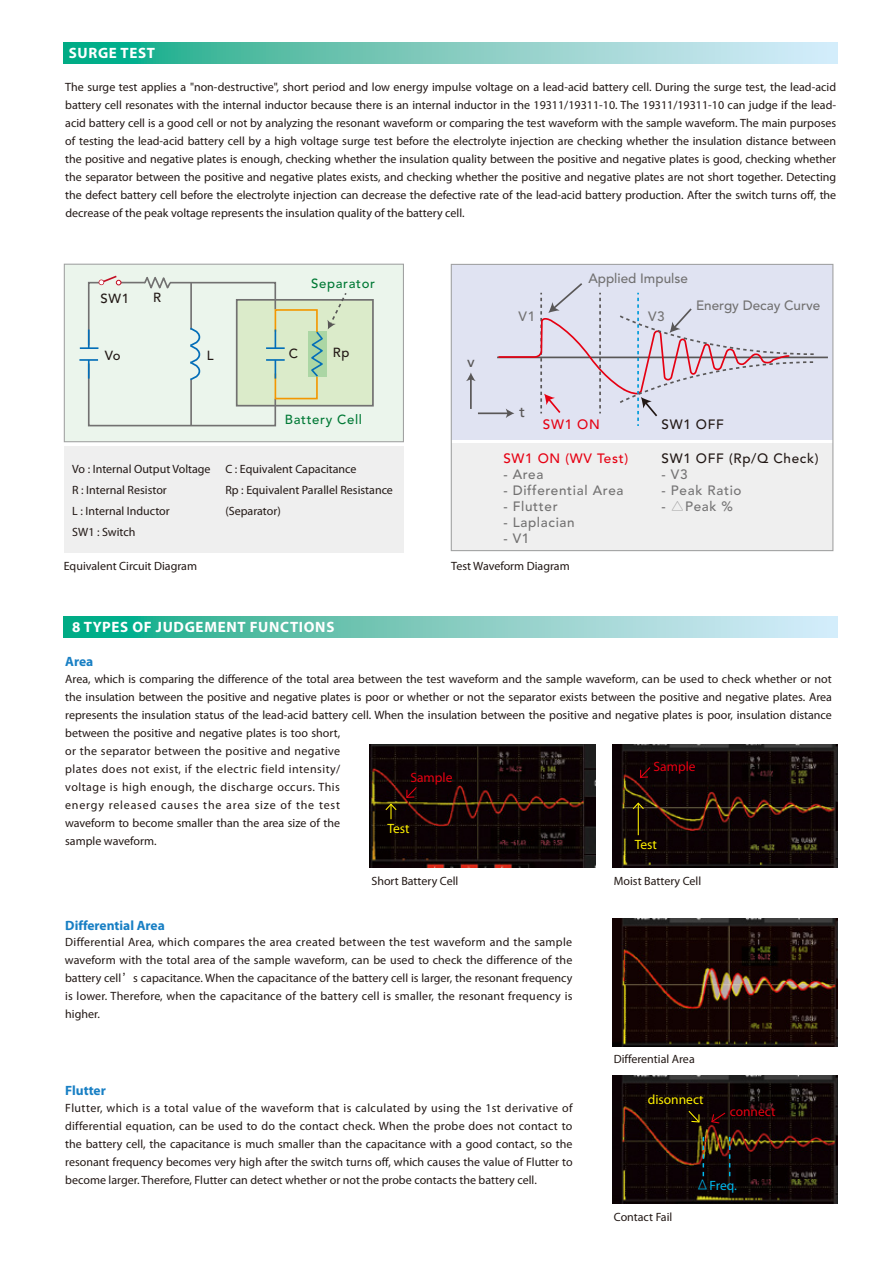
<style>
.page{position:relative;width:893px;height:1263px;background:#fff}
.page>*{position:absolute;margin:0;border:0;box-sizing:border-box;transform-origin:0 0}
.t1{font:500 15.15px "Avenir";color:#595757}
.t2{font:700 15px "Myriad Pro";letter-spacing:.045em;color:#fff}
.t3{font:500 13.5px "Avenir";letter-spacing:.05em;color:#727171}
.t4{font:500 13.5px "Avenir";color:#727171}
.t5{font:700 13.5px "Myriad Pro";color:#187fc4}
.t6{font:500 13.5px "Avenir";letter-spacing:.05em;color:#221815}
.t7{font:500 13.5px "Avenir";letter-spacing:.05em;color:#747374}
.t8{font:13.5px "Myriad Pro";color:#e60012}
.t9{font:500 13.5px "Avenir";letter-spacing:.05em;color:#e60012}
.t10{font:13.5px "Myriad Pro";color:#fff100}
.t11{font:13.5px "Myriad Pro";color:#00b8ee}
.t12{font:500 13.2px "Avenir";letter-spacing:.05em;color:#007935}
.t13{font:500 13.2px "Avenir";letter-spacing:.05em;color:#221815}
.t14{font:12px/18px "Myriad Pro";color:#221815;text-align:justify}
.s1{font-family:"AR Hei B5"}
.s2{font-family:"AR Hei B5";font-weight:500}
</style>
<div class="page">
<svg style="left:64px;top:43px;width:774px;height:21px;background:#7acbbf"></svg>
<svg style="left:64px;top:617px;width:774px;height:21px;background:#7acbbf"></svg>
<div style="left:64px;top:264px;width:340px;height:178px;background:#ebf5ec;border:1px solid #9fa0a0"></div>
<div style="left:237px;top:300px;width:136px;height:106px;background:#dbebca"></div>
<div style="left:236px;top:299px;width:138px;height:108px;border:2px solid #727171"></div>
<svg style="left:79px;top:275px;width:269px;height:152px"></svg>
<div style="left:64px;top:446px;width:163px;height:107px;background:#efefef"></div>
<div style="left:217px;top:446px;width:187px;height:107px;background:#efefef"></div>
<div style="left:451px;top:443px;width:382px;height:108px;background:#efefef"></div>
<div style="left:451px;top:264px;width:382px;height:176px;background:#e0e3f2"></div>
<hr style="left:497px;top:357px;width:331px;height:1px;background:#595757">
<hr style="left:470px;top:379px;width:2px;height:30px;background:#595757">
<svg style="left:466px;top:372px;width:10px;height:9px"></svg>
<hr style="left:478px;top:412px;width:30px;height:2px;background:#595757">
<svg style="left:497px;top:283px;width:321px;height:143px"></svg>
<div style="left:451px;top:264px;width:382px;height:287px;border:1px solid #9fa0a0"></div>
<img style="left:370px;top:744px;width:225px;height:123px">
<img style="left:612px;top:744px;width:226px;height:123px">
<img style="left:612px;top:918px;width:226px;height:128px">
<svg style="left:384px;top:803px;width:14px;height:16px"></svg>
<svg style="left:405px;top:786px;width:13px;height:13px"></svg>
<svg style="left:639px;top:766px;width:12px;height:13px"></svg>
<hr style="left:638px;top:803px;width:1px;height:32px;background:#fff100">
<svg style="left:632px;top:802px;width:13px;height:8px"></svg>
<img style="left:612px;top:1076px;width:226px;height:127px">
<svg style="left:710px;top:1111px;width:16px;height:13px"></svg>
<svg style="left:687px;top:1109px;width:13px;height:14px"></svg>
<svg style="left:703px;top:1137px;width:1px;height:39px"></svg>
<svg style="left:729px;top:1137px;width:1px;height:39px"></svg>
<p class="t2" style="left:69px;top:43px;width:88px">SURGE TEST</p>
<p class="t14" style="left:65px;top:78px;width:773px">The surge test applies a "non-destructive", short period and low energy impulse voltage on a lead-acid battery cell. During the surge test, the lead-acid battery cell resonates with the internal inductor because there is an internal inductor in the 19311/19311-10. The 19311/19311-10 can judge if the lead&shy;acid battery cell is a good cell or not by analyzing the resonant waveform or comparing the test waveform with the sample waveform. The main purposes of testing the lead-acid battery cell by a high voltage surge test before the electrolyte injection are checking whether the insulation distance between the positive and negative plates is enough, checking whether the insulation quality between the positive and negative plates is good, checking whether the separator between the positive and negative plates exists, and checking whether the positive and negative plates are not short together. Detecting the defect battery cell before the electrolyte injection can decrease the defective rate of the lead-acid battery production. After the switch turns off, the decrease of the peak voltage represents the insulation quality of the battery cell.</p>
<p class="t13" style="left:100px;top:290px;width:30px">SW1</p>
<p class="t13" style="left:153px;top:290px;width:10px">R</p>
<p class="t12" style="left:311px;top:276px;width:65px">Separator</p>
<p class="t13" style="left:105px;top:347px;width:18px">Vo</p>
<p class="t13" style="left:207px;top:347px;width:8px">L</p>
<p class="t13" style="left:333px;top:345px;width:18px">Rp</p>
<p class="t13" style="left:289px;top:345px;width:11px">C</p>
<p class="t12" style="left:285px;top:412px;width:79px">Battery Cell</p>
<p class="t14" style="left:72px;top:458px;width:140px;line-height:21px;text-align:left">Vo : Internal Output Voltage<br>R : Internal Resistor<br>L : Internal Inductor<br>SW1 : Switch</p>
<p class="t14" style="left:225px;top:458px;width:169px;line-height:21px;text-align:left">C : Equivalent Capacitance<br>Rp : Equivalent Parallel Resistance (Separator)</p>
<p class="t14" style="left:64px;top:556px;width:135px">Equivalent Circuit Diagram</p>
<p class="t2" style="left:72px;top:617px;width:264px">8 TYPES OF JUDGEMENT FUNCTIONS</p>
<p class="t1" style="left:467px;top:353px;width:9px">v</p>
<p class="t4" style="left:588px;top:271px;width:101px">Applied Impulse</p>
<p class="t3" style="left:519px;top:309px;width:18px">V1</p>
<p class="t3" style="left:648px;top:308px;width:18px">V3</p>
<p class="t4" style="left:696px;top:298px;width:126px">Energy Decay Curve</p>
<p class="t1" style="left:519px;top:403px;width:7px">t</p>
<p class="t9" style="left:543px;top:416px;width:58px">SW1 ON</p>
<p class="t9" style="left:503px;top:450px;width:126px">SW1 ON (WV Test)</p>
<p class="t3" style="left:503px;top:466px;width:42px">- Area</p>
<p class="t3" style="left:503px;top:482px;width:122px">- Differential Area</p>
<p class="t3" style="left:503px;top:498px;width:56px">- Flutter</p>
<p class="t3" style="left:503px;top:515px;width:73px">- Laplacian</p>
<p class="t3" style="left:503px;top:531px;width:27px">- V1</p>
<p class="t6" style="left:662px;top:416px;width:64px">SW1 OFF</p>
<p class="t6" style="left:662px;top:450px;width:158px">SW1 OFF (Rp/Q Check)</p>
<p class="t7" style="left:662px;top:466px;width:27px">- V3</p>
<p class="t7" style="left:662px;top:482px;width:82px">- Peak Ratio</p>
<p class="t7" style="left:662px;top:498px;width:73px">- <span class="s1">△</span>Peak %</p>
<p class="t14" style="left:451px;top:556px;width:120px">Test Waveform Diagram</p>
<p class="t5" style="left:65px;top:653px;width:30px">Area</p>
<p class="t14" style="left:65px;top:669px;width:768px;text-align:left">Area, which is comparing the difference of the total area between the test waveform and the sample waveform, can be used to check whether or not the insulation between the positive and negative plates is poor or whether or not the separator exists between the positive and negative plates. Area represents the insulation status of the lead-acid battery cell. When the insulation between the positive and negative plates is poor, insulation distance between the positive and negative plates is too short,<br>or the separator between the positive and negative<br>plates does not exist, if the electric field intensity/<br>voltage is high enough, the discharge occurs. This<br>energy released causes the area size of the test<br>waveform to become smaller than the area size of the<br>sample waveform.</p>
<p class="t8" style="left:654px;top:758px;width:44px">Sample</p>
<p class="t8" style="left:410px;top:770px;width:44px">Sample</p>
<p class="t10" style="left:387px;top:820px;width:24px">Test</p>
<p class="t10" style="left:635px;top:836px;width:24px">Test</p>
<p class="t14" style="left:371px;top:871px;width:88px">Short Battery Cell</p>
<p class="t14" style="left:614px;top:871px;width:89px">Moist Battery Cell</p>
<p class="t5" style="left:65px;top:916px;width:101px">Differential Area</p>
<p class="t14" style="left:65px;top:933px;width:509px">Differential Area, which compares the area created between the test waveform and the sample waveform with the total area of the sample waveform, can be used to check the difference of the battery cell<span class="s2">’</span>s capacitance. When the capacitance of the battery cell is larger, the resonant frequency is lower. Therefore, when the capacitance of the battery cell is smaller, the resonant frequency is higher.</p>
<p class="t5" style="left:65px;top:1082px;width:42px">Flutter</p>
<p class="t14" style="left:65px;top:1099px;width:509px">Flutter, which is a total value of the waveform that is calculated by using the 1st derivative of differential equation, can be used to do the contact check. When the probe does not contact to the battery cell, the capacitance is much smaller than the capacitance with a good contact, so the resonant frequency becomes very high after the switch turns off, which causes the value of Flutter to become larger. Therefore, Flutter can detect whether or not the probe contacts the battery cell.</p>
<p class="t14" style="left:614px;top:1050px;width:82px">Differential Area</p>
<p class="t10" style="left:648px;top:1091px;width:57px">disonnect</p>
<p class="t8" style="left:730px;top:1103px;width:47px">connect</p>
<p class="t14" style="left:614px;top:1207px;width:60px">Contact Fail</p>
<p class="t11" style="left:696px;top:1177px;width:43px"><span class="s2">Δ</span>Freq.</p>
</div>
